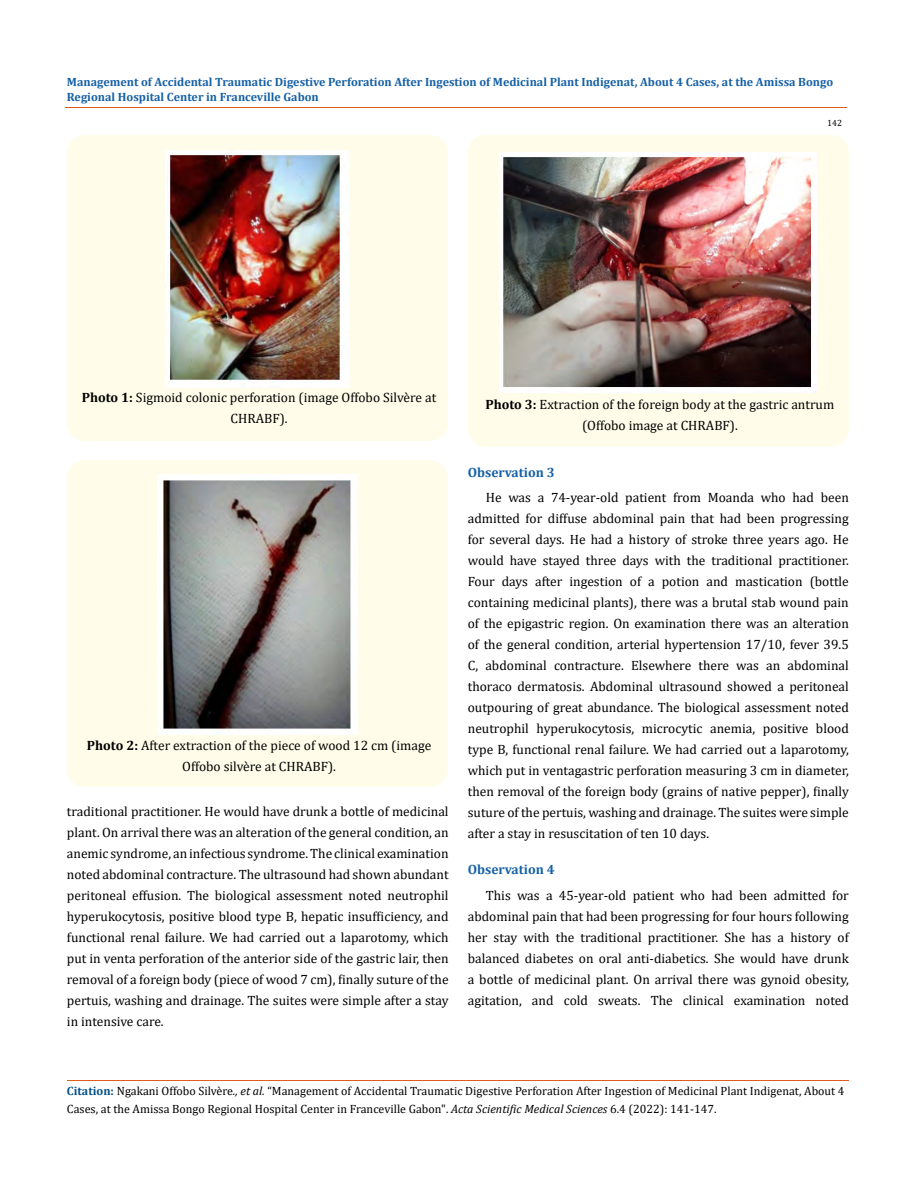
<style>
.page{position:relative;width:917px;height:1188px;background:#fff}
.page>*{position:absolute;margin:0;border:0;box-sizing:border-box;transform-origin:0 0}
.t1{font:13.5px/21px "Cambria";color:#000;text-align:center}
.t2{font:700 13.5px "Cambria";color:#1560a6}
.t3{font:12px/18px "Cambria";color:#000}
.t4{font:700 12px/15px "Cambria";color:#1560a6}
.t5{font:9px "Cambria";color:#000}
.s1{font-weight:700}
.s2{font-weight:700;color:#035089}
.s3{font-style:italic}
</style>
<div class="page">
<div style="left:67px;top:135px;width:381px;height:306px;background:#fffde9;border-radius:18px"></div>
<img style="left:166px;top:151px;width:183px;height:237px">
<div style="left:67px;top:460px;width:381px;height:327px;background:#fffde9;border-radius:18px"></div>
<img style="left:158px;top:475px;width:199px;height:259px">
<div style="left:468px;top:135px;width:380px;height:312px;background:#fffde9;border-radius:18px"></div>
<img style="left:500px;top:152px;width:316px;height:241px">
<hr style="left:65px;top:108px;width:782px;height:1px;background:#e05d1a">
<hr style="left:67px;top:1080px;width:781px;height:1px;background:#e05d1a">
<p class="t4" style="left:67px;top:74px;width:767px">Management of Accidental Traumatic Digestive Perforation After Ingestion of Medicinal Plant Indigenat, About 4 Cases, at the Amissa Bongo<br>Regional Hospital Center in Franceville Gabon</p>
<p class="t5" style="left:827px;top:118px;width:16px">142</p>
<p class="t1" style="left:82px;top:387px;width:356px"><span class="s1">Photo 1:</span> Sigmoid colonic perforation (image Offobo Silvère at<br>CHRABF).</p>
<p class="t1" style="left:87px;top:735px;width:346px"><span class="s1">Photo 2:</span> After extraction of the piece of wood 12 cm (image<br>Offobo silvère at CHRABF).</p>
<p class="t1" style="left:67px;top:801px;width:383px;text-align:justify">traditional practitioner. He would have drunk a bottle of medicinal plant. On arrival there was an alteration of the general condition, an anemic syndrome, an infectious syndrome. The clinical examination noted abdominal contracture. The ultrasound had shown abundant peritoneal effusion. The biological assessment noted neutrophil hyperukocytosis, positive blood type B, hepatic insufficiency, and functional renal failure. We had carried out a laparotomy, which put in venta perforation of the anterior side of the gastric lair, then removal of a foreign body (piece of wood 7 cm), finally suture of the pertuis, washing and drainage. The suites were simple after a stay in intensive care.</p>
<p class="t1" style="left:485px;top:394px;width:350px"><span class="s1">Photo 3:</span> Extraction of the foreign body at the gastric antrum (Offobo image at CHRABF).</p>
<p class="t2" style="left:468px;top:463px;width:89px">Observation 3</p>
<p class="t1" style="left:468px;top:487px;width:382px;text-align:justify;text-indent:18px">He was a 74-year-old patient from Moanda who had been admitted for diffuse abdominal pain that had been progressing for several days. He had a history of stroke three years ago. He would have stayed three days with the traditional practitioner.<br>Four days after ingestion of a potion and mastication (bottle containing medicinal plants), there was a brutal stab wound pain of the epigastric region. On examination there was an alteration of the general condition, arterial hypertension 17/10, fever 39.5<br>C, abdominal contracture. Elsewhere there was an abdominal thoraco dermatosis. Abdominal ultrasound showed a peritoneal outpouring of great abundance. The biological assessment noted neutrophil hyperukocytosis, microcytic anemia, positive blood type B, functional renal failure. We had carried out a laparotomy, which put in ventagastric perforation measuring 3 cm in diameter, then removal of the foreign body (grains of native pepper), finally suture of the pertuis, washing and drainage. The suites were simple after a stay in resuscitation of ten 10 days.</p>
<p class="t2" style="left:468px;top:860px;width:89px">Observation 4</p>
<p class="t1" style="left:468px;top:885px;width:382px;text-align:justify;text-indent:18px">This was a 45-year-old patient who had been admitted for abdominal pain that had been progressing for four hours following her stay with the traditional practitioner. She has a history of balanced diabetes on oral anti-diabetics. She would have drunk a bottle of medicinal plant. On arrival there was gynoid obesity, agitation, and cold sweats. The clinical examination noted</p>
<p class="t3" style="left:67px;top:1082px;width:779px"><span class="s2">Citation:</span> Ngakani Offobo Silvère<span class="s3">., et al.</span> “Management of Accidental Traumatic Digestive Perforation After Ingestion of Medicinal Plant Indigenat, About 4<br>Cases, at the Amissa Bongo Regional Hospital Center in Franceville Gabon". <span class="s3">Acta Scientific Medical Sciences</span> 6.4 (2022): 141-147.</p>
</div>
